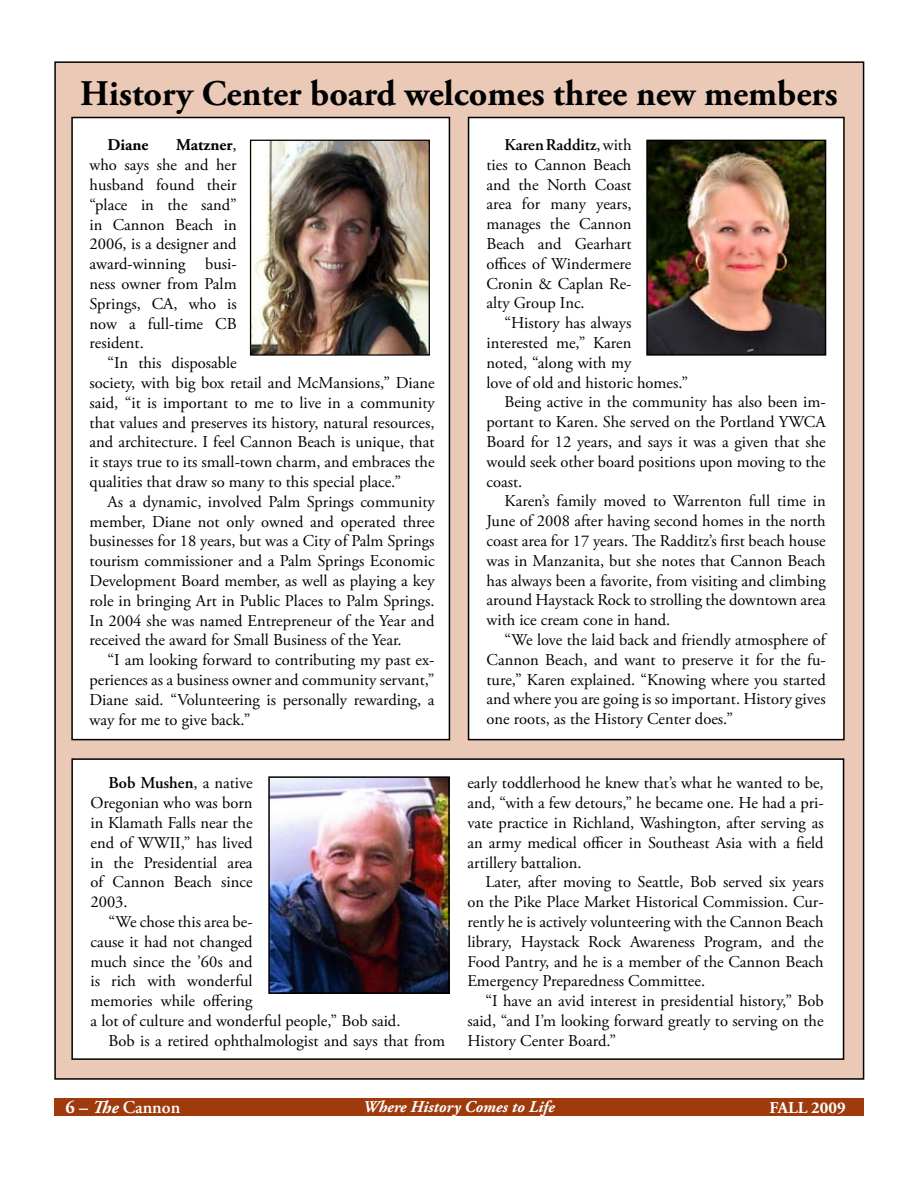
<style>
.page{position:relative;width:918px;height:1188px;background:#fff}
.page>*{position:absolute;margin:0;border:0;box-sizing:border-box;transform-origin:0 0}
.t1{font:700 36px "Adobe Garamond Pro";color:#000}
.t2{font:600 18px "Adobe Garamond Pro";color:#fff}
.t3{font:16.5px/19.8px "Adobe Garamond Pro";color:#000;text-align:justify}
.t4{font:italic 700 16.5px "Adobe Garamond Pro";color:#fff}
.t5{font:700 16.5px "Adobe Garamond Pro";color:#fff}
.t6{font:700 16.5px "Adobe Garamond Pro";color:#000}
.s1{font-weight:600}
.s2{font-weight:700}
.s3{font-weight:700;font-style:italic}
</style>
<div class="page">
<div style="left:55px;top:62px;width:809px;height:1017px;background:#eacab7"></div>
<div style="left:469px;top:118px;width:375px;height:622px;background:#fff"></div>
<div style="left:468px;top:117px;width:377px;height:623px;border:2px solid #000"></div>
<div style="left:72px;top:118px;width:377px;height:622px;background:#fff"></div>
<div style="left:71px;top:117px;width:379px;height:623px;border:2px solid #000"></div>
<div style="left:72px;top:759px;width:772px;height:300px;background:#fff"></div>
<div style="left:71px;top:758px;width:773px;height:302px;border:2px solid #000"></div>
<div style="left:54px;top:1098px;width:810px;height:18px;background:#9f3a0d"></div>
<img style="left:252px;top:142px;width:176px;height:212px">
<div style="left:250px;top:140px;width:180px;height:216px;border:1px solid #000"></div>
<img style="left:649px;top:143px;width:174px;height:210px">
<div style="left:646px;top:140px;width:180px;height:216px;border:2px solid #000"></div>
<img style="left:271px;top:779px;width:176px;height:212px">
<div style="left:268px;top:776px;width:182px;height:218px;border:2px solid #000"></div>
<h1 class="t1" style="left:80px;top:72px;width:759px">History Center board welcomes three new members</h1>
<p class="t6" style="left:108px;top:136px;width:42px">Diane</p>
<p class="t3" style="left:487px;top:135px;width:146px;text-indent:18px"><span class="s1">Karen Radditz</span>, with ties to Cannon Beach and the North Coast area for many years, manages the Cannon Beach and Gearhart offices of Windermere Cronin &amp; Caplan Re&shy;alty Group Inc.</p>
<p class="t3" style="left:505px;top:314px;width:128px">“History has always</p>
<p class="t3" style="left:487px;top:333px;width:146px">interested me,” Karen</p>
<p class="t3" style="left:487px;top:353px;width:146px">noted, “along with my</p>
<p class="t3" style="left:487px;top:373px;width:203px">love of old and historic homes.”</p>
<p class="t3" style="left:505px;top:393px;width:323px">Being active in the community has also been im-</p>
<p class="t3" style="left:487px;top:413px;width:341px">portant to Karen. She served on the Portland YWCA</p>
<p class="t3" style="left:487px;top:432px;width:341px">Board for 12 years, and says it was a given that she</p>
<p class="t3" style="left:487px;top:452px;width:341px">would seek other board positions upon moving to the</p>
<p class="t3" style="left:487px;top:472px;width:37px">coast.</p>
<p class="t3" style="left:505px;top:492px;width:323px">Karen’s family moved to Warrenton full time in</p>
<p class="t3" style="left:487px;top:512px;width:341px">June of 2008 after having second homes in the north</p>
<p class="t3" style="left:487px;top:531px;width:341px">coast area for 17 years. The Radditz’s first beach house</p>
<p class="t3" style="left:487px;top:551px;width:341px">was in Manzanita, but she notes that Cannon Beach</p>
<p class="t3" style="left:487px;top:571px;width:341px">has always been a favorite, from visiting and climbing</p>
<p class="t3" style="left:487px;top:591px;width:341px">around Haystack Rock to strolling the downtown area</p>
<p class="t3" style="left:487px;top:611px;width:185px">with ice cream cone in hand.</p>
<p class="t3" style="left:505px;top:630px;width:323px">“We love the laid back and friendly atmosphere of</p>
<p class="t3" style="left:487px;top:650px;width:341px">Cannon Beach, and want to preserve it for the fu-</p>
<p class="t3" style="left:487px;top:670px;width:341px">ture,” Karen explained. “Knowing where you started</p>
<p class="t3" style="left:487px;top:690px;width:341px">and where you are going is so important. History gives</p>
<p class="t3" style="left:487px;top:710px;width:248px">one roots, as the History Center does.”</p>
<p class="t3" style="left:90px;top:136px;width:149px;text-indent:87px"><span class="s2">Matzner</span>, who says she and her husband found their “place in the sand” in Cannon Beach in 2006, is a designer and award-winning busi&shy;ness owner from Palm Springs, CA, who is now a full-time CB resident.</p>
<p class="t3" style="left:90px;top:354px;width:347px;text-align:left;text-indent:18px">“In this disposable<br>society, with big box retail and McMansions,” Diane said, “it is important to me to live in a community that values and preserves its history, natural resources, and architecture. I feel Cannon Beach is unique, that it stays true to its small-town charm, and embraces the qualities that draw so many to this special place.”</p>
<p class="t3" style="left:90px;top:492px;width:347px;text-indent:18px">As a dynamic, involved Palm Springs community member, Diane not only owned and operated three businesses for 18 years, but was a City of Palm Springs tourism commissioner and a Palm Springs Economic Development Board member, as well as playing a key role in bringing Art in Public Places to Palm Springs.<br>In 2004 she was named Entrepreneur of the Year and received the award for Small Business of the Year.</p>
<p class="t3" style="left:90px;top:651px;width:346px;text-indent:18px">“I am looking forward to contributing my past ex&shy;periences as a business owner and community servant,” Diane said. “Volunteering is personally rewarding, a way for me to give back.”</p>
<p class="t3" style="left:91px;top:774px;width:164px;text-indent:18px"><span class="s1">Bob Mushen</span>, a native Oregonian who was born in Klamath Falls near the end of WWII,” has lived in the Presidential area of Cannon Beach since 2003.</p>
<p class="t3" style="left:109px;top:912px;width:146px">“We chose this area be-</p>
<p class="t3" style="left:91px;top:932px;width:164px">cause it had not changed</p>
<p class="t3" style="left:91px;top:952px;width:164px">much since the ’60s and</p>
<p class="t3" style="left:91px;top:972px;width:164px">is rich with wonderful</p>
<p class="t3" style="left:91px;top:992px;width:164px">memories while offering</p>
<p class="t3" style="left:91px;top:1011px;width:311px">a lot of culture and wonderful people,” Bob said.</p>
<p class="t3" style="left:109px;top:1031px;width:338px">Bob is a retired ophthalmologist and says that from</p>
<p class="t3" style="left:467px;top:774px;width:358px">early toddlerhood he knew that’s what he wanted to be, and, “with a few detours,” he became one. He had a pri&shy;vate practice in Richland, Washington, after serving as an army medical officer in Southeast Asia with a field artillery battalion.</p>
<p class="t3" style="left:467px;top:873px;width:358px;text-indent:18px">Later, after moving to Seattle, Bob served six years on the Pike Place Market Historical Commission. Cur&shy;rently he is actively volunteering with the Cannon Beach library, Haystack Rock Awareness Program, and the Food Pantry, and he is a member of the Cannon Beach Emergency Preparedness Committee.</p>
<p class="t3" style="left:467px;top:992px;width:358px;text-indent:18px">“I have an avid interest in presidential history,” Bob said, “and I’m looking forward greatly to serving on the History Center Board.”</p>
<p class="t2" style="left:66px;top:1097px;width:116px"><span class="s2">6 –</span> <span class="s3">The</span> Cannon</p>
<p class="t4" style="left:363px;top:1097px;width:194px">Where History Comes to Life</p>
<p class="t5" style="left:769px;top:1098px;width:78px">FALL 2009</p>
</div>
